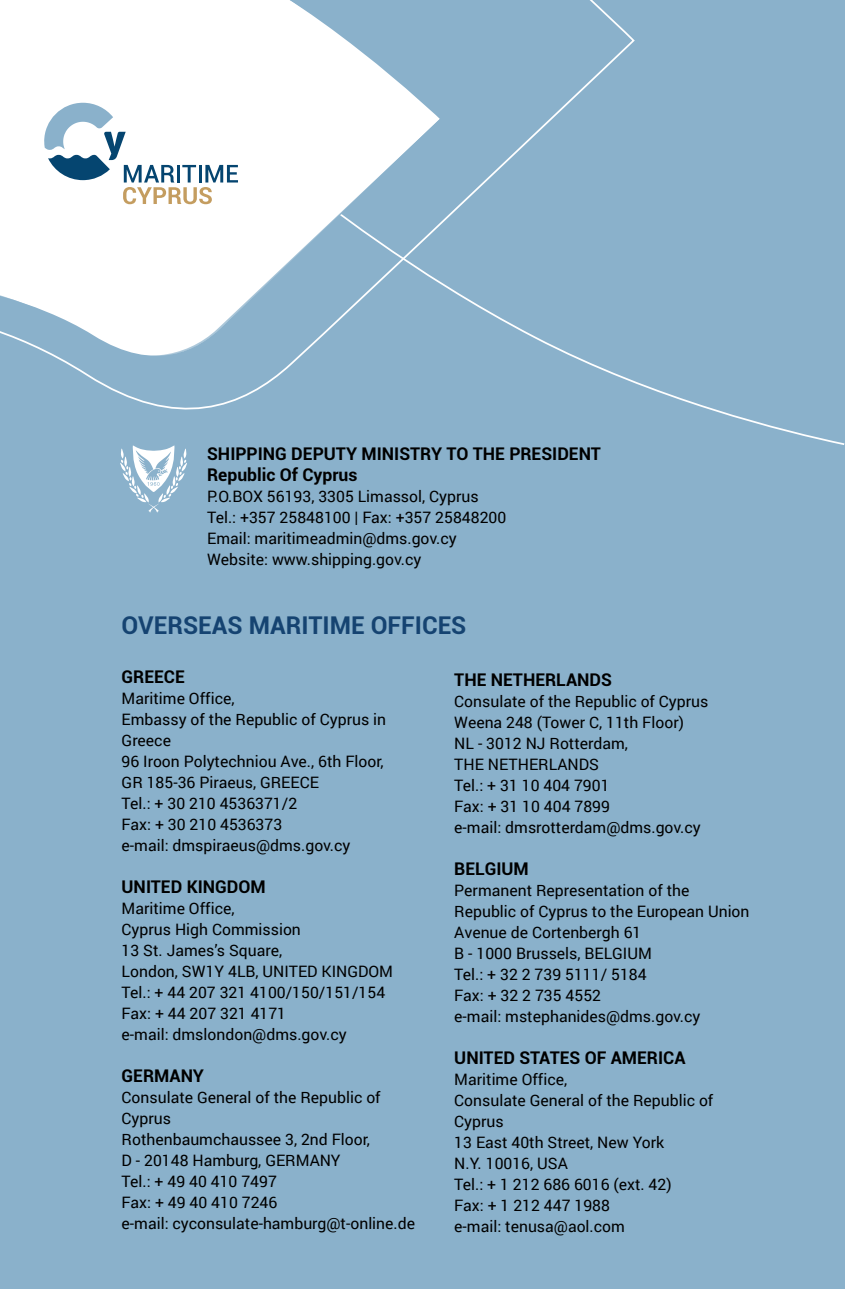
<style>
.page{position:relative;width:845px;height:1289px;background:#fff}
.page>*{position:absolute;margin:0;border:0;box-sizing:border-box;transform-origin:0 0}
.t1{font:700 24.5px "Roboto";color:#154371}
.t2{font:700 17.5px/21px "Roboto";color:#000}
.t3{font:15.75px/21px "Roboto";color:#000}
</style>
<div class="page">
<svg style="left:843px;top:723px;width:1px;height:297px"></svg>
<div style="left:0;top:0;width:843px;height:1289px;background:#8ab1cb"></div>
<svg style="left:445px;top:191px;width:399px;height:255px"></svg>
<svg style="left:0;top:0;width:445px;height:513px"></svg>
<p class="t2" style="left:207px;top:443px;width:395px">SHIPPING DEPUTY MINISTRY TO THE PRESIDENT<br>Republic Of Cyprus</p>
<p class="t3" style="left:207px;top:485px;width:300px">P.O.BOX 56193, 3305 Limassol, Cyprus Tel.: +357 25848100 | Fax: +357 25848200<br>Email: maritimeadmin@dms.gov.cy Website: www.shipping.gov.cy</p>
<h1 class="t1" style="left:122px;top:608px;width:346px">OVERSEAS MARITIME OFFICES</h1>
<p class="t2" style="left:122px;top:665px;width:65px">GREECE</p>
<p class="t3" style="left:122px;top:687px;width:266px">Maritime Office,<br>Embassy of the Republic of Cyprus in<br>Greece<br>96 Iroon Polytechniou Ave., 6th Floor,<br>GR 185-36 Piraeus, GREECE<br>Tel.: + 30 210 4536371/2<br>Fax: + 30 210 4536373<br>e-mail: dmspiraeus@dms.gov.cy</p>
<p class="t2" style="left:122px;top:875px;width:146px">UNITED KINGDOM</p>
<p class="t3" style="left:122px;top:897px;width:273px">Maritime Office,<br>Cyprus High Commission<br>13 St. James’s Square,<br>London, SW1Y 4LB, UNITED KINGDOM<br>Tel.: + 44 207 321 4100/150/151/154<br>Fax: + 44 207 321 4171<br>e-mail: dmslondon@dms.gov.cy</p>
<p class="t2" style="left:122px;top:1064px;width:84px">GERMANY</p>
<p class="t3" style="left:122px;top:1086px;width:295px">Consulate General of the Republic of<br>Cyprus<br>Rothenbaumchaussee 3, 2nd Floor,<br>D - 20148 Hamburg, GERMANY<br>Tel.: + 49 40 410 7497<br>Fax: + 49 40 410 7246<br>e-mail: cyconsulate-hamburg@t-online.de</p>
<p class="t2" style="left:454px;top:668px;width:159px">THE NETHERLANDS</p>
<p class="t3" style="left:454px;top:690px;width:255px">Consulate of the Republic of Cyprus<br>Weena 248 (Tower C, 11th Floor)<br>NL - 3012 NJ Rotterdam,<br>THE NETHERLANDS<br>Tel.: + 31 10 404 7901<br>Fax: + 31 10 404 7899<br>e-mail: dmsrotterdam@dms.gov.cy</p>
<p class="t2" style="left:454px;top:857px;width:76px">BELGIUM</p>
<p class="t3" style="left:454px;top:879px;width:296px">Permanent Representation of the<br>Republic of Cyprus to the European Union<br>Avenue de Cortenbergh 61<br>B - 1000 Brussels, BELGIUM<br>Tel.: + 32 2 739 5111/ 5184<br>Fax: + 32 2 735 4552<br>e-mail: mstephanides@dms.gov.cy</p>
<p class="t2" style="left:454px;top:1046px;width:232px">UNITED STATES OF AMERICA</p>
<p class="t3" style="left:454px;top:1068px;width:260px">Maritime Office,<br>Consulate General of the Republic of<br>Cyprus<br>13 East 40th Street, New York<br>N.Y. 10016, USA<br>Tel.: + 1 212 686 6016 (ext. 42)<br>Fax: + 1 212 447 1988<br>e-mail: tenusa@aol.com</p>
</div>
